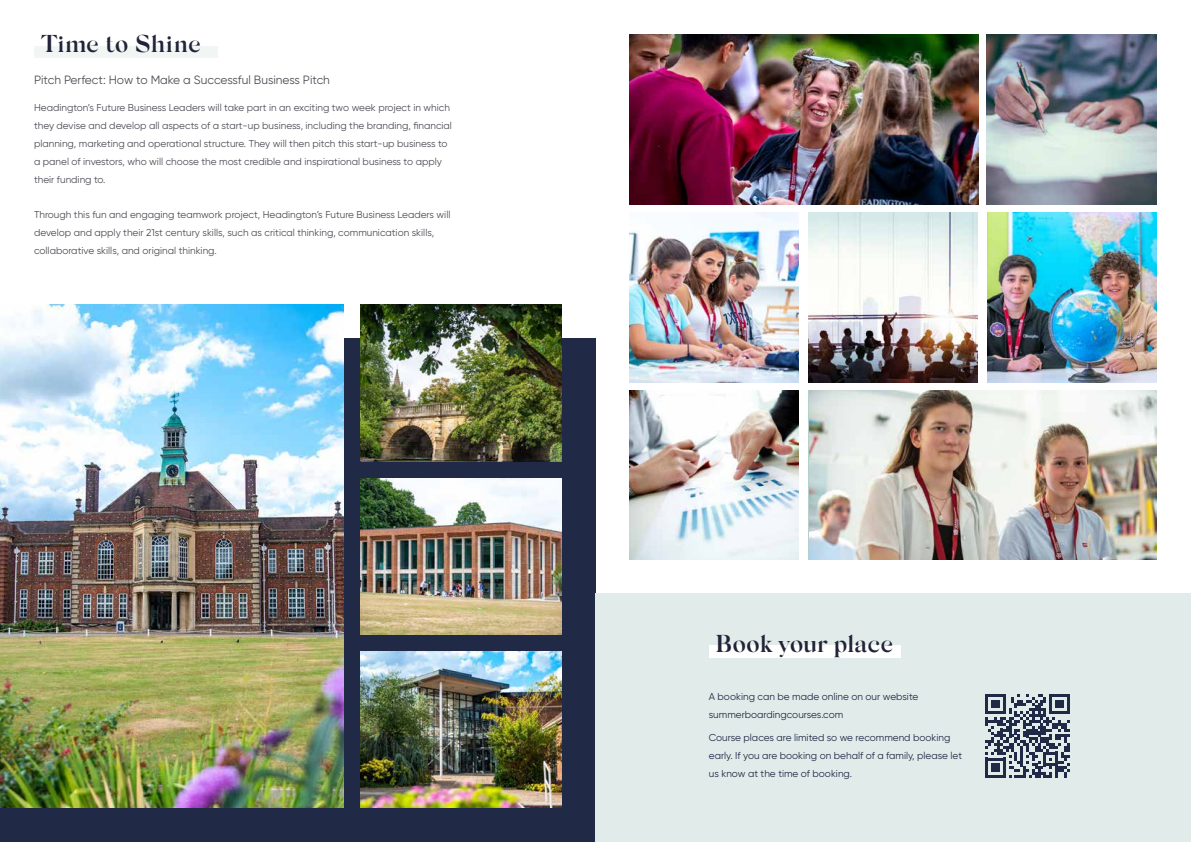
<style>
.page{position:relative;width:1191px;height:842px;background:#fff}
.page>*{position:absolute;margin:0;border:0;box-sizing:border-box;transform-origin:0 0}
.t1{font:600 24.4px "Silk Serif";letter-spacing:-.005em;color:#222338}
.t2{font:12px "Gilroy";color:#4d4e56}
.t3{font:10px/18px "Gilroy";color:#4d4e56}
.t4{font:10px/18px "Gilroy";color:#202945}
</style>
<div class="page">
<div style="left:0;top:339px;width:595px;height:503px;background:#202945"></div>
<div style="left:34px;top:46px;width:184px;height:12px;background:#f1f5f4"></div>
<div style="left:595px;top:594px;width:596px;height:248px;background:#e1ecea"></div>
<img style="left:629px;top:34px;width:349px;height:170px">
<img style="left:0;top:305px;width:344px;height:503px">
<img style="left:361px;top:478px;width:200px;height:156px">
<img style="left:361px;top:305px;width:200px;height:156px">
<img style="left:361px;top:651px;width:200px;height:157px">
<img style="left:986px;top:34px;width:171px;height:170px">
<img style="left:629px;top:213px;width:170px;height:169px">
<img style="left:629px;top:391px;width:170px;height:169px">
<img style="left:809px;top:391px;width:348px;height:169px">
<img style="left:808px;top:213px;width:170px;height:169px">
<img style="left:987px;top:213px;width:170px;height:169px">
<div style="left:709px;top:646px;width:191px;height:12px;background:#fff"></div>
<svg style="left:985px;top:694px;width:84px;height:84px"></svg>
<h1 class="t1" style="left:41px;top:34px;width:162px">Time to Shine</h1>
<p class="t2" style="left:34px;top:75px;width:297px">Pitch Perfect: How to Make a Successful Business Pitch</p>
<p class="t3" style="left:34px;top:99px;width:419px">Headington’s Future Business Leaders will take part in an exciting two week project in which they devise and develop all aspects of a start-up business, including the branding, financial planning, marketing and operational structure. They will then pitch this start-up business to a panel of investors, who will choose the most credible and inspirational business to apply their funding to.</p>
<p class="t3" style="left:34px;top:206px;width:418px">Through this fun and engaging teamwork project, Headington’s Future Business Leaders will develop and apply their 21st century skills, such as critical thinking, communication skills, collaborative skills, and original thinking.</p>
<h1 class="t1" style="left:715px;top:634px;width:180px">Book your place</h1>
<p class="t4" style="left:709px;top:688px;width:211px">A booking can be made online on our website summerboardingcourses.com</p>
<p class="t4" style="left:709px;top:729px;width:255px">Course places are limited so we recommend booking early. If you are booking on behalf of a family, please let us know at the time of booking.</p>
</div>
